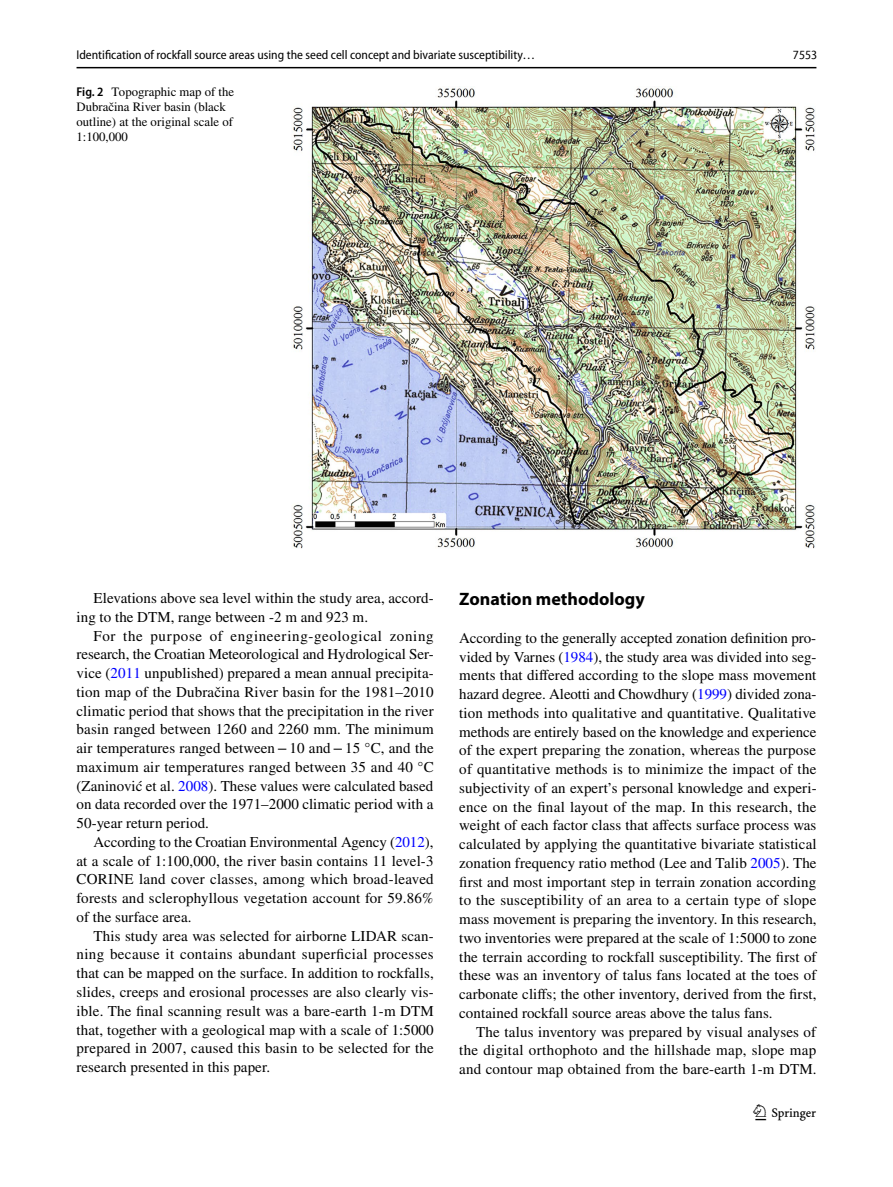
<style>
.page{position:relative;width:893px;height:1187px;background:#fff}
.page>*{position:absolute;margin:0;border:0;box-sizing:border-box;transform-origin:0 0}
.t1{font:22.5px "Springnew Regular 3";color:#000}
.t2{font:700 18px "Myriad Pro";color:#000}
.t3{font:15px/18.8px "STIX";letter-spacing:.005em;color:#000;text-align:justify}
.t4{font:12.75px/15px "STIX";color:#000}
.t5{font:12.75px "Myriad Pro Semi Cn 3";color:#000}
.t6{font:semi-condensed 12.75px "Myriad Pro Unic";color:#000}
.s1{font-family:"Myriad Pro";font-weight:600;font-stretch:semi-condensed}
.s2{color:#00f}
</style>
<div class="page">
<hr style="left:77px;top:67px;width:739px;height:1px;background:#000">
<img style="left:292px;top:88px;width:523px;height:461px">
<p class="t5" style="left:77px;top:48px;width:460px">Identification of rockfall source areas using the seed cell concept and bivariate susceptibility…</p>
<p class="t4" style="left:77px;top:85px;width:159px"><span class="s1">Fig. 2</span> Topographic map of the<br>Dubračina River basin (black outline) at the original scale of<br>1:100,000</p>
<p class="t6" style="left:793px;top:50px;width:26px">7553</p>
<p class="t3" style="left:77px;top:589px;width:359px;text-indent:17px">Elevations above sea level within the study area, accord&shy;ing to the DTM, range between -2 m and 923 m.</p>
<p class="t3" style="left:77px;top:627px;width:359px;text-indent:17px">For the purpose of engineering-geological zoning research, the Croatian Meteorological and Hydrological Ser&shy;vice (<span class="s2">2011</span> unpublished) prepared a mean annual precipita&shy;tion map of the Dubračina River basin for the 1981–2010 climatic period that shows that the precipitation in the river basin ranged between 1260 and 2260 mm. The minimum air temperatures ranged between−10 and−15 °C, and the maximum air temperatures ranged between 35 and 40 °C (Zaninović et al. <span class="s2">2008</span>). These values were calculated based on data recorded over the 1971–2000 climatic period with a 50-year return period.</p>
<p class="t3" style="left:77px;top:833px;width:359px;text-indent:17px">According to the Croatian Environmental Agency (<span class="s2">2012</span>), at a scale of 1:100,000, the river basin contains 11 level-3<br>CORINE land cover classes, among which broad-leaved forests and sclerophyllous vegetation account for 59.86% of the surface area.</p>
<p class="t3" style="left:77px;top:927px;width:359px;text-indent:17px">This study area was selected for airborne LIDAR scan&shy;ning because it contains abundant superficial processes that can be mapped on the surface. In addition to rockfalls, slides, creeps and erosional processes are also clearly vis&shy;ible. The final scanning result was a bare-earth 1-m DTM that, together with a geological map with a scale of 1:5000 prepared in 2007, caused this basin to be selected for the research presented in this paper.</p>
<p class="t2" style="left:459px;top:587px;width:187px">Zonation methodology</p>
<p class="t3" style="left:459px;top:629px;width:359px">According to the generally accepted zonation definition pro&shy;vided by Varnes (<span class="s2">1984</span>), the study area was divided into seg&shy;ments that differed according to the slope mass movement hazard degree. Aleotti and Chowdhury (<span class="s2">1999</span>) divided zona&shy;tion methods into qualitative and quantitative. Qualitative methods are entirely based on the knowledge and experience of the expert preparing the zonation, whereas the purpose of quantitative methods is to minimize the impact of the subjectivity of an expert’s personal knowledge and experi&shy;ence on the final layout of the map. In this research, the weight of each factor class that affects surface process was calculated by applying the quantitative bivariate statistical zonation frequency ratio method (Lee and Talib <span class="s2">2005</span>). The first and most important step in terrain zonation according to the susceptibility of an area to a certain type of slope mass movement is preparing the inventory. In this research, two inventories were prepared at the scale of 1:5000 to zone the terrain according to rockfall susceptibility. The first of these was an inventory of talus fans located at the toes of carbonate cliffs; the other inventory, derived from the first, contained rockfall source areas above the talus fans.</p>
<p class="t3" style="left:459px;top:1023px;width:359px;text-indent:17px">The talus inventory was prepared by visual analyses of the digital orthophoto and the hillshade map, slope map and contour map obtained from the bare-earth 1-m DTM.</p>
<h1 class="t1" style="left:755px;top:1104px;width:62px">1 3</h1>
</div>
